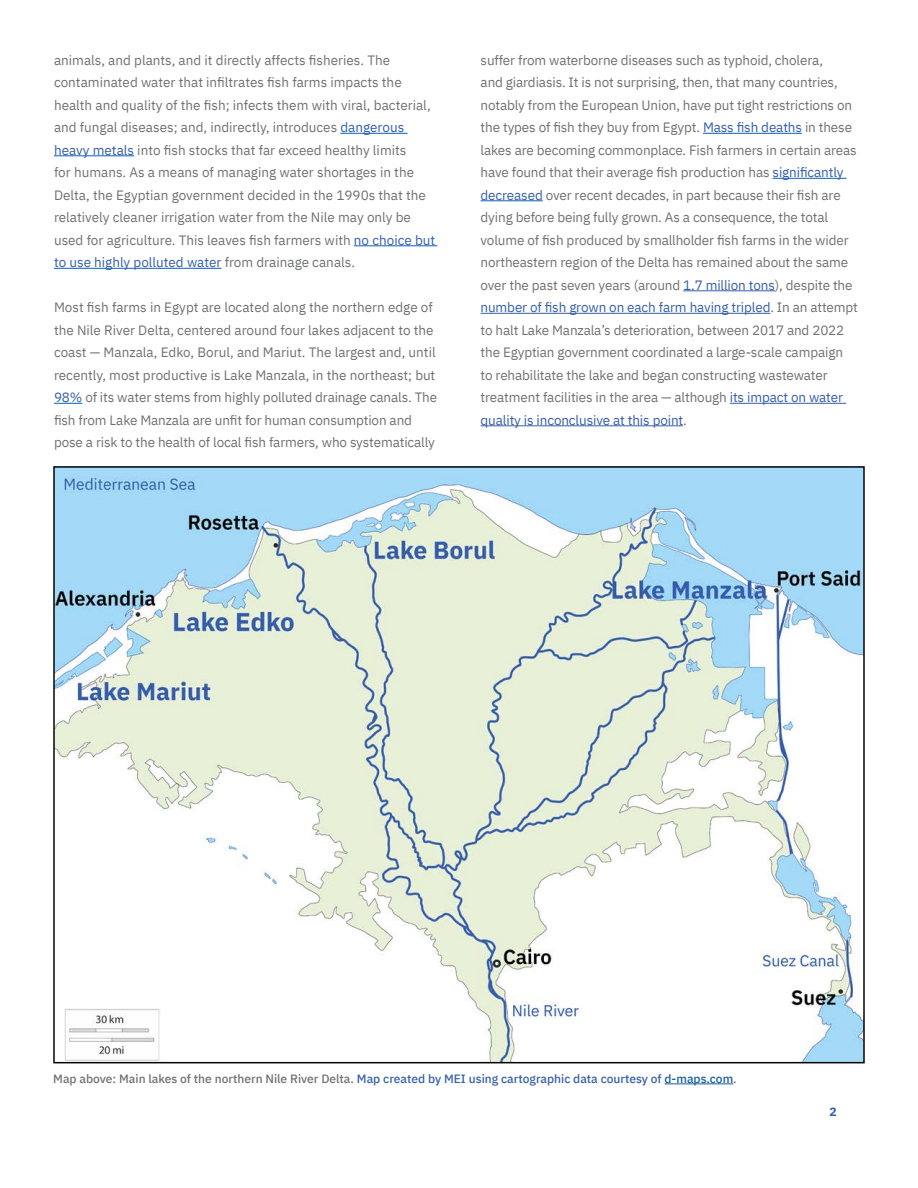
<style>
.page{position:relative;width:918px;height:1188px;background:#fff}
.page>*{position:absolute;margin:0;border:0;box-sizing:border-box;transform-origin:0 0}
.Paragraph_Style{font:13.5px/22.5px "IBM Plex Sans";letter-spacing:-.01em;color:#6f7171}
.Foot_Note{font:500 12px "IBM Plex Sans";color:#6f7171}
.t1{font:700 12px "IBM Plex Mono";color:#355eab}
.s1{color:#355eab}
.s2{color:#175d9e}
</style>
<div class="page">
<hr style="left:340px;top:133px;width:68px;height:1px;background:#0563c1">
<hr style="left:54px;top:155px;width:80px;height:1px;background:#0563c1">
<hr style="left:354px;top:245px;width:83px;height:1px;background:#0563c1">
<hr style="left:54px;top:268px;width:168px;height:1px;background:#0563c1">
<svg style="left:54px;top:403px;width:28px;height:1px"></svg>
<hr style="left:703px;top:133px;width:99px;height:1px;background:#0563c1">
<hr style="left:773px;top:178px;width:73px;height:1px;background:#0563c1">
<hr style="left:481px;top:200px;width:62px;height:1px;background:#0563c1">
<hr style="left:683px;top:290px;width:92px;height:1px;background:#355eab">
<hr style="left:481px;top:313px;width:289px;height:1px;background:#355eab">
<hr style="left:730px;top:403px;width:116px;height:1px;background:#355eab">
<hr style="left:481px;top:425px;width:202px;height:1px;background:#355eab">
<img style="left:56px;top:469px;width:806px;height:591px">
<hr style="left:665px;top:1083px;width:68px;height:1px;background:#175d9e">
<p class="Paragraph_Style" style="left:54px;top:47px;width:383px">animals, and plants, and it directly affects fisheries. The contaminated water that infiltrates fish farms impacts the health and quality of the fish; infects them with viral, bacterial, and fungal diseases; and, indirectly, introduces <span class="s1">dangerous heavy metals</span> into fish stocks that far exceed healthy limits<br>for humans. As a means of managing water shortages in the Delta, the Egyptian government decided in the 1990s that the relatively cleaner irrigation water from the Nile may only be used for agriculture. This leaves fish farmers with <span class="s1">no choice but to use highly polluted water</span> from drainage canals.</p>
<p class="Paragraph_Style" style="left:54px;top:295px;width:385px">Most fish farms in Egypt are located along the northern edge of the Nile River Delta, centered around four lakes adjacent to the coast — Manzala, Edko, Borul, and Mariut. The largest and, until recently, most productive is Lake Manzala, in the northeast; but <span class="s1">98%</span> of its water stems from highly polluted drainage canals. The fish from Lake Manzala are unfit for human consumption and pose a risk to the health of local fish farmers, who systematically</p>
<p class="Paragraph_Style" style="left:481px;top:47px;width:379px">suffer from waterborne diseases such as typhoid, cholera,<br>and giardiasis. It is not surprising, then, that many countries, notably from the European Union, have put tight restrictions on the types of fish they buy from Egypt. <span class="s1">Mass fish deaths</span> in these lakes are becoming commonplace. Fish farmers in certain areas have found that their average fish production has <span class="s1">significantly decreased</span> over recent decades, in part because their fish are dying before being fully grown. As a consequence, the total volume of fish produced by smallholder fish farms in the wider northeastern region of the Delta has remained about the same over the past seven years (around <span class="s1">1.7 million tons</span>), despite the <span class="s1">number of fish grown on each farm having tripled</span>. In an attempt to halt Lake Manzala’s deterioration, between 2017 and 2022 the Egyptian government coordinated a large-scale campaign to rehabilitate the lake and began constructing wastewater treatment facilities in the area — although <span class="s1">its impact on water quality is inconclusive at this point</span>.</p>
<p class="Foot_Note" style="left:53px;top:1069px;width:685px">Map above: Main lakes of the northern Nile River Delta. <span class="s1">Map created by MEI using cartographic data courtesy of</span> <span class="s2">d-maps.com</span>.</p>
<p class="t1" style="left:829px;top:1103px;width:9px">2</p>
</div>
